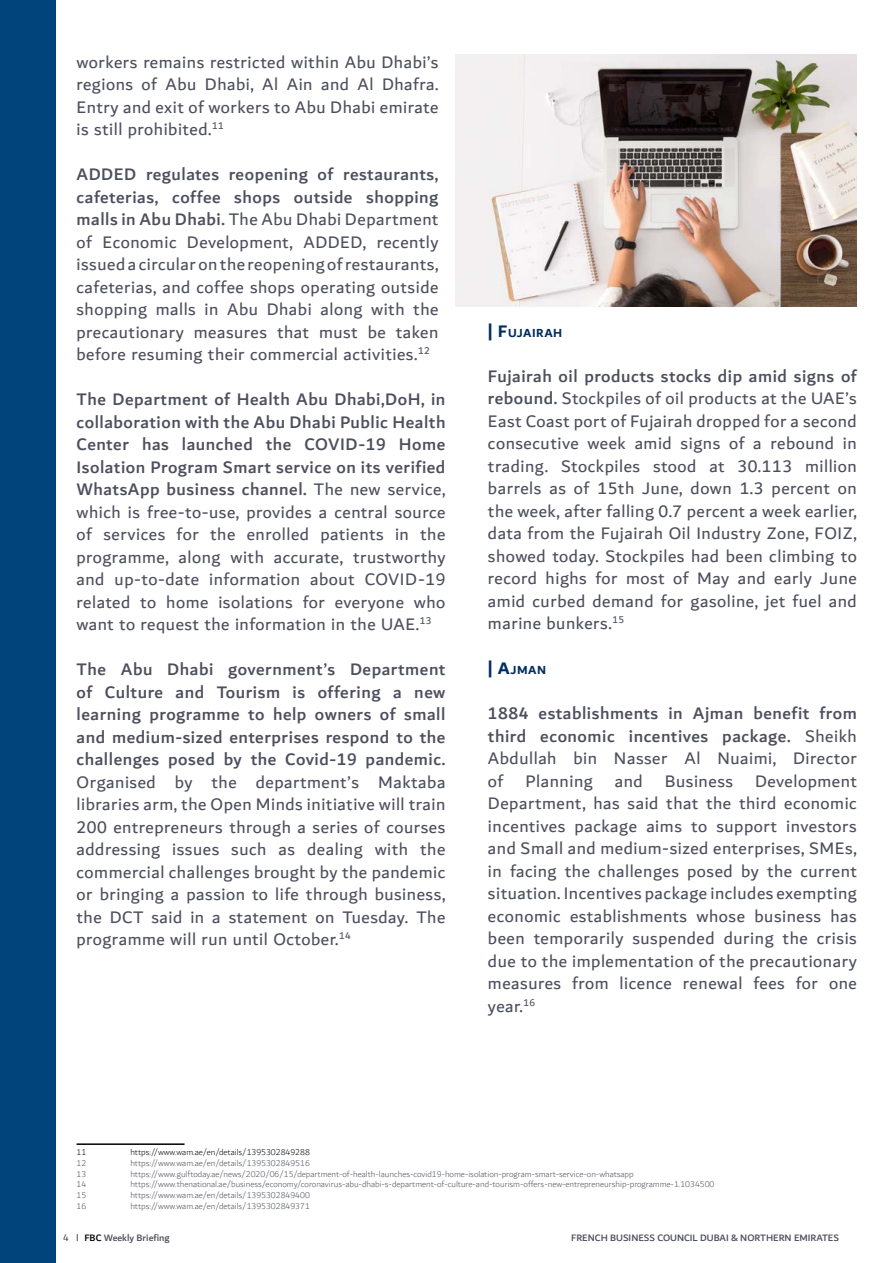
<style>
.page{position:relative;width:893px;height:1263px;background:#fff}
.page>*{position:absolute;margin:0;border:0;box-sizing:border-box;transform-origin:0 0}
.t1{font:18px/22.5px "Dubai";letter-spacing:.03em;color:#4c4f5c;text-align:justify}
.t2{font:500 18px/22.5px "Dubai";letter-spacing:.03em;color:#4c4f5c;text-align:justify}
.t3{font:700 12.6px "Dubai";color:#002e5d}
.t4{font:300 10.5px "Dubai";color:#000}
.t5{font:500 10.05px "Dubai";color:#4c4f5c}
.t6{font:300 9px "Dubai";color:#4c4f5c}
.t7{font:300 9px "Dubai";color:#000}
.s1{font-weight:500}
.s2{font-size:18px}
.s3{color:#000}
</style>
<div class="page">
<hr style="left:77px;top:1143px;width:108px;height:2px;background:#000">
<div style="left:0;top:0;width:56px;height:1263px;background:#00447c"></div>
<img style="left:455px;top:54px;width:402px;height:252px">
<p class="t1" style="left:77px;top:50px;width:363px">workers remains restricted within Abu Dhabi’s regions of Abu Dhabi, Al Ain and Al Dhafra.<br>Entry and exit of workers to Abu Dhabi emirate is still prohibited.<sup>11</sup></p>
<p class="t1" style="left:77px;top:163px;width:363px"><span class="s1">ADDED regulates reopening of restaurants, cafeterias, coffee shops outside shopping malls in Abu Dhabi.</span> The Abu Dhabi Department of Economic Development, ADDED, recently issued a circular on the reopening of restaurants, cafeterias, and coffee shops operating outside shopping malls in Abu Dhabi along with the precautionary measures that must be taken before resuming their commercial activities.<sup>12</sup></p>
<p class="t1" style="left:77px;top:388px;width:370px"><span class="s1">The Department of Health Abu Dhabi,DoH, in collaboration with the Abu Dhabi Public Health Center has launched the COVID-19 Home Isolation Program Smart service on its verified WhatsApp business channel.</span> The new service, which is free-to-use, provides a central source of services for the enrolled patients in the programme, along with accurate, trustworthy and up-to-date information about COVID-19 related to home isolations for everyone who want to request the information in the UAE.<sup>13</sup></p>
<p class="t2" style="left:77px;top:658px;width:370px">The Abu Dhabi government’s Department of Culture and Tourism is offering a new learning programme to help owners of small and medium-sized enterprises respond to the challenges posed by the Covid-19 pandemic.</p>
<p class="t1" style="left:77px;top:770px;width:370px">Organised by the department’s Maktaba libraries arm, the Open Minds initiative will train 200 entrepreneurs through a series of courses addressing issues such as dealing with the commercial challenges brought by the pandemic or bringing a passion to life through business, the DCT said in a statement on Tuesday. The programme will run until October.<sup>14</sup></p>
<p class="t3" style="left:488px;top:325px;width:38px"><span class="s2">| F</span>UJAIRAH</p>
<p class="t1" style="left:488px;top:364px;width:370px"><span class="s1">Fujairah oil products stocks dip amid signs of rebound.</span> Stockpiles of oil products at the UAE’s East Coast port of Fujairah dropped for a second consecutive week amid signs of a rebound in trading. Stockpiles stood at 30.113 million barrels as of 15th June, down 1.3 percent on the week, after falling 0.7 percent a week earlier, data from the Fujairah Oil Industry Zone, FOIZ, showed today. Stockpiles had been climbing to record highs for most of May and early June amid curbed demand for gasoline, jet fuel and marine bunkers.<sup>15</sup></p>
<p class="t3" style="left:488px;top:663px;width:33px"><span class="s2">| A</span>JMA</p>
<p class="t3" style="left:537px;top:663px;width:11px">N</p>
<p class="t1" style="left:488px;top:702px;width:370px"><span class="s1">1884 establishments in Ajman benefit from third economic incentives package.</span> Sheikh Abdullah bin Nasser Al Nuaimi, Director of Planning and Business Development Department, has said that the third economic incentives package aims to support investors and Small and medium-sized enterprises, SMEs, in facing the challenges posed by the current situation. Incentives package includes exempting economic establishments whose business has been temporarily suspended during the crisis due to the implementation of the precautionary measures from licence renewal fees for one year.<sup>16</sup></p>
<p class="t7" style="left:77px;top:1145px;width:11px">11</p>
<p class="t7" style="left:131px;top:1145px;width:181px">https://www.wam.ae/en/details/1395302849288</p>
<p class="t6" style="left:77px;top:1156px;width:11px">12</p>
<p class="t6" style="left:131px;top:1156px;width:181px">https://www.wam.ae/en/details/1395302849516</p>
<p class="t6" style="left:77px;top:1167px;width:11px">13</p>
<p class="t6" style="left:131px;top:1167px;width:505px">https://www.gulftoday.ae/news/2020/06/15/department-of-health-launches-covid19-home-isolation-program-smart-service-on-whatsapp</p>
<p class="t6" style="left:77px;top:1177px;width:11px">14</p>
<p class="t6" style="left:131px;top:1177px;width:585px">https://www.thenational.ae/business/economy/coronavirus-abu-dhabi-s-department-of-culture-and-tourism-offers-new-entrepreneurship-programme-1.1034500</p>
<p class="t6" style="left:77px;top:1188px;width:11px">15</p>
<p class="t6" style="left:131px;top:1188px;width:181px">https://www.wam.ae/en/details/1395302849400</p>
<p class="t6" style="left:77px;top:1199px;width:11px">16</p>
<p class="t6" style="left:131px;top:1199px;width:181px">https://www.wam.ae/en/details/1395302849371</p>
<p class="t4" style="left:63px;top:1229px;width:7px">4</p>
<p class="t5" style="left:84px;top:1231px;width:87px"><span class="s3">FBC</span> Weekly Briefing</p>
<p class="t5" style="left:571px;top:1231px;width:269px">FRENCH BUSINESS COUNCIL DUBAI &amp; NORTHERN EMIRATES</p>
</div>
